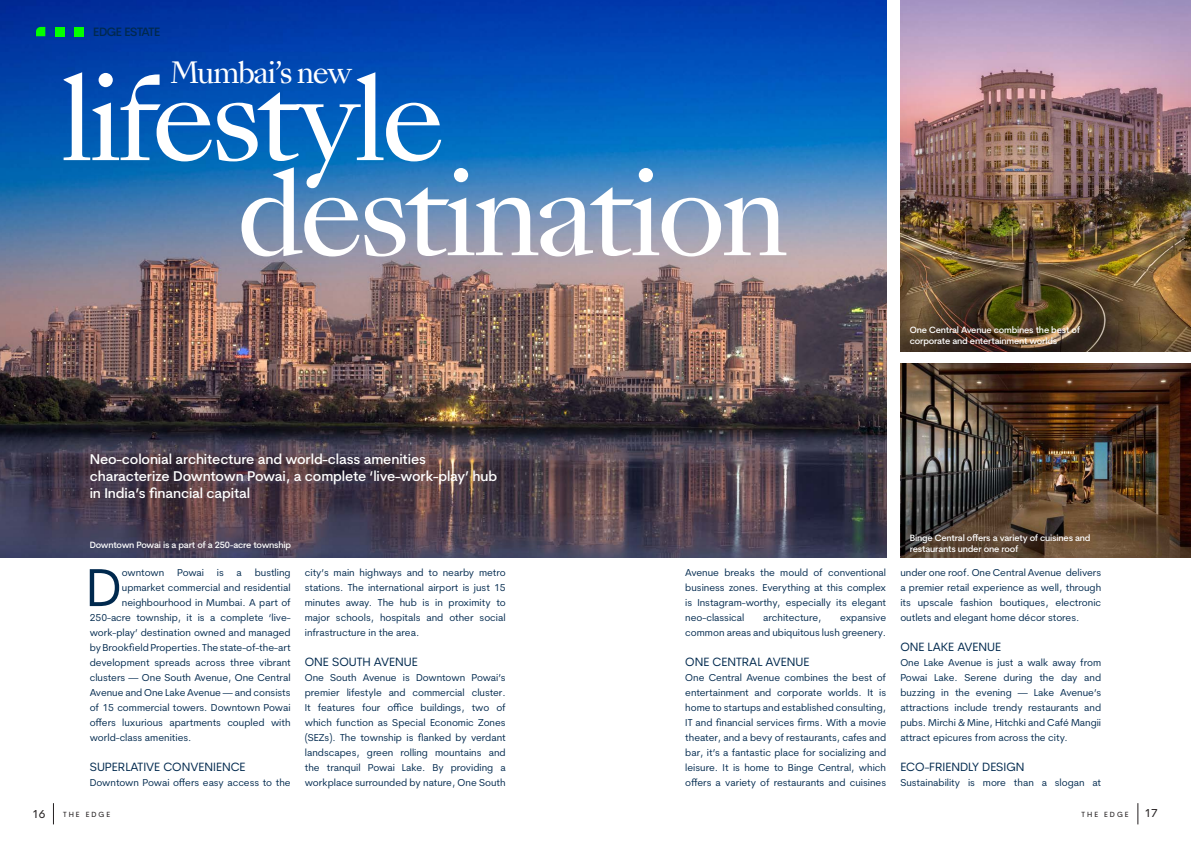
<style>
.page{position:relative;width:1191px;height:842px;background:#fff}
.page>*{position:absolute;margin:0;border:0;box-sizing:border-box;transform-origin:0 0}
.Heading{font:111px "Sang Bleu Kingdom";letter-spacing:-.05em;color:#fff}
.Body_para{font:53.4px "Cerebri Sans";color:#00294e}
.Heading-2{font:28.2px "Sang Bleu Kingdom";letter-spacing:-.05em;color:#fff}
.Body_para-2{font:500 14px/17px "Cerebri Sans";letter-spacing:-.01em;color:#fff}
.Body_para-3{font:12px "Cerebri Sans";color:#00294e}
.Body_para-4{font:500 12px "Cerebri Sans";letter-spacing:-.035em;color:#00294e}
.t1{font:11.4px "Cerebri Sans";color:#231f20}
.Body_para-5{font:10px/15px "Cerebri Sans";color:#00294e;text-align:justify}
.Body_para-6{font:500 9px/11px "Cerebri Sans";letter-spacing:-.02em;color:#fff}
.t2{font:7.4px "Cerebri Sans";letter-spacing:.27em;color:#231f20}
</style>
<div class="page">
<svg style="left:53px;top:803px;width:1px;height:21px"></svg>
<svg style="left:1137px;top:803px;width:1px;height:21px"></svg>
<img style="left:0;top:0;width:886px;height:557px">
<div style="left:74px;top:27px;width:9px;height:9px;background:#03ff00"></div>
<div style="left:55px;top:27px;width:9px;height:9px;background:#03ff00"></div>
<svg style="left:36px;top:27px;width:9px;height:9px"></svg>
<img style="left:900px;top:0;width:291px;height:352px">
<img style="left:900px;top:364px;width:291px;height:193px">
<p class="Body_para-4" style="left:93px;top:25px;width:68px">EDGE ESTATE</p>
<p class="Heading-2" style="left:170px;top:53px;width:183px">Mumbai’s new</p>
<p class="Heading" style="left:60px;top:43px;width:386px">lifestyle</p>
<p class="Heading" style="left:237px;top:138px;width:554px">destination</p>
<p class="Body_para-6" style="left:909px;top:324px;width:172px">One Central Avenue combines the best of corporate and entertainment worlds</p>
<p class="Body_para-2" style="left:90px;top:451px;width:409px">Neo-colonial architecture and world-class amenities characterize Downtown Powai, a complete ‘live-work-play’ hub in India’s financial capital</p>
<p class="Body_para-6" style="left:90px;top:539px;width:203px">Downtown Powai is a part of a 250-acre township</p>
<p class="Body_para" style="left:86px;top:555px;width:38px">D</p>
<p class="Body_para-5" style="left:122px;top:565px;width:44px">owntown</p>
<p class="Body_para-5" style="left:177px;top:565px;width:29px">Powai</p>
<p class="Body_para-5" style="left:217px;top:565px;width:8px">is</p>
<p class="Body_para-5" style="left:237px;top:565px;width:7px">a</p>
<p class="Body_para-5" style="left:255px;top:565px;width:37px">bustling</p>
<p class="Body_para-5" style="left:122px;top:580px;width:170px">upmarket commercial and residential</p>
<p class="Body_para-5" style="left:122px;top:595px;width:170px">neighbourhood in Mumbai. A part of</p>
<p class="Body_para-5" style="left:90px;top:610px;width:202px">250-acre township, it is a complete ‘live-</p>
<p class="Body_para-5" style="left:90px;top:625px;width:202px">work-play’ destination owned and managed</p>
<p class="Body_para-5" style="left:90px;top:640px;width:202px">by Brookfield Properties. The state-of-the-art</p>
<p class="Body_para-5" style="left:90px;top:655px;width:202px">development spreads across three vibrant</p>
<p class="Body_para-5" style="left:90px;top:670px;width:202px">clusters — One South Avenue, One Central</p>
<p class="Body_para-5" style="left:90px;top:685px;width:202px">Avenue and One Lake Avenue — and consists</p>
<p class="Body_para-5" style="left:90px;top:700px;width:202px">of 15 commercial towers. Downtown Powai</p>
<p class="Body_para-5" style="left:90px;top:715px;width:202px">offers luxurious apartments coupled with</p>
<p class="Body_para-5" style="left:90px;top:730px;width:103px">world-class amenities.</p>
<p class="Body_para-3" style="left:90px;top:760px;width:157px">SUPERLATIVE CONVENIENCE</p>
<p class="Body_para-5" style="left:90px;top:775px;width:202px">Downtown Powai offers easy access to the</p>
<p class="Body_para-5" style="left:305px;top:565px;width:202px">city’s main highways and to nearby metro stations. The international airport is just 15 minutes away. The hub is in proximity to major schools, hospitals and other social infrastructure in the area.</p>
<p class="Body_para-3" style="left:305px;top:655px;width:114px">ONE SOUTH AVENUE</p>
<p class="Body_para-5" style="left:305px;top:670px;width:202px">One South Avenue is Downtown Powai’s premier lifestyle and commercial cluster.<br>It features four office buildings, two of which function as Special Economic Zones (SEZs). The township is flanked by verdant landscapes, green rolling mountains and the tranquil Powai Lake. By providing a workplace surrounded by nature, One South</p>
<p class="Body_para-5" style="left:685px;top:565px;width:202px">Avenue breaks the mould of conventional business zones. Everything at this complex is Instagram-worthy, especially its elegant neo-classical</p>
<p class="Body_para-5" style="left:763px;top:610px;width:60px">architecture,</p>
<p class="Body_para-5" style="left:685px;top:610px;width:202px;text-align:right">expansive<br>common areas and ubiquitous lush greenery.</p>
<p class="Body_para-3" style="left:685px;top:655px;width:126px">ONE CENTRAL AVENUE</p>
<p class="Body_para-5" style="left:685px;top:670px;width:202px">One Central Avenue combines the best of entertainment and corporate worlds. It is home to startups and established consulting, IT and financial services firms. With a movie theater, and a bevy of restaurants, cafes and bar, it’s a fantastic place for socializing and leisure. It is home to Binge Central, which offers a variety of restaurants and cuisines</p>
<p class="Body_para-6" style="left:909px;top:532px;width:182px">Binge Central offers a variety of cuisines and restaurants under one roof</p>
<p class="Body_para-5" style="left:900px;top:565px;width:202px">under one roof. One Central Avenue delivers a premier retail experience as well, through its upscale fashion boutiques, electronic outlets and elegant home décor stores.</p>
<p class="Body_para-3" style="left:900px;top:640px;width:102px">ONE LAKE AVENUE</p>
<p class="Body_para-5" style="left:900px;top:655px;width:202px">One Lake Avenue is just a walk away from Powai Lake. Serene during the day and buzzing in the evening — Lake Avenue’s attractions include trendy restaurants and pubs. Mirchi &amp; Mine, Hitchki and Café Mangii attract epicures from across the city.</p>
<p class="Body_para-3" style="left:900px;top:760px;width:125px">ECO-FRIENDLY DESIGN</p>
<p class="Body_para-5" style="left:900px;top:775px;width:202px">Sustainability is more than a slogan at</p>
<p class="t1" style="left:32px;top:807px;width:15px">16</p>
<p class="t2" style="left:63px;top:810px;width:48px">THE EDGE</p>
<p class="t2" style="left:1081px;top:810px;width:48px">THE EDGE</p>
<p class="t1" style="left:1144px;top:806px;width:15px">17</p>
</div>
